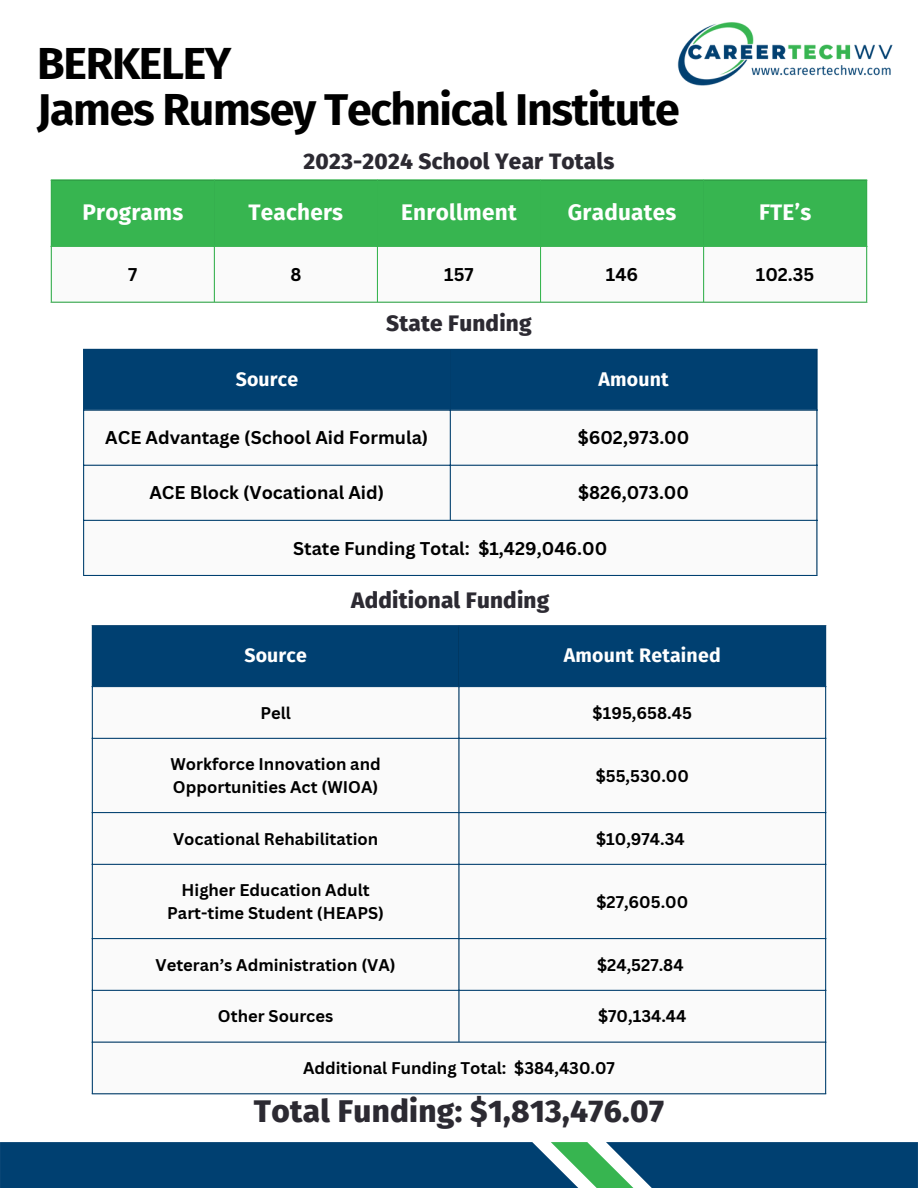
<style>
.page{position:relative;width:918px;height:1188px;background:#fff}
.page>*{position:absolute;margin:0;border:0;box-sizing:border-box;transform-origin:0 0}
.t1{font:700 44.7px/46.2px "Fira Sans";letter-spacing:-.03em;color:#000}
.t2{font:800 31.5px "Fira Sans";letter-spacing:.01em;color:#2c2a32}
.t3{font:800 22.5px "Fira Sans";letter-spacing:.01em;color:#2c2a32}
.t4{font:700 22.5px "Fira Sans";letter-spacing:.01em;color:#fff}
.t5{font:700 19.5px "Fira Sans";letter-spacing:.01em;color:#fff}
.t6{font:700 18px "Canva Sans";color:#000}
.t7{font:700 16.5px "Canva Sans";color:#000}
</style>
<div class="page">
<div style="left:52px;top:181px;width:814px;height:65px;background:#37b550"></div>
<svg style="left:52px;top:247px;width:814px;height:55px"></svg>
<hr style="left:51px;top:181px;width:1px;height:121px;background:#37b550">
<hr style="left:214px;top:181px;width:1px;height:121px;background:#37b550">
<hr style="left:377px;top:181px;width:1px;height:121px;background:#37b550">
<hr style="left:540px;top:181px;width:1px;height:121px;background:#37b550">
<hr style="left:703px;top:181px;width:1px;height:121px;background:#37b550">
<hr style="left:866px;top:181px;width:1px;height:121px;background:#37b550">
<hr style="left:51px;top:179px;width:816px;height:2px;background:#37b550">
<hr style="left:51px;top:246px;width:816px;height:1px;background:#37b550">
<hr style="left:51px;top:302px;width:816px;height:1px;background:#37b550">
<div style="left:84px;top:350px;width:732px;height:60px;background:#004071"></div>
<svg style="left:84px;top:411px;width:732px;height:164px"></svg>
<hr style="left:83px;top:350px;width:1px;height:225px;background:#004071">
<hr style="left:450px;top:350px;width:1px;height:170px;background:#004071">
<hr style="left:816px;top:350px;width:2px;height:225px;background:#004071">
<hr style="left:83px;top:349px;width:735px;height:1px;background:#004071">
<hr style="left:83px;top:410px;width:735px;height:1px;background:#004071">
<hr style="left:83px;top:465px;width:735px;height:1px;background:#004071">
<hr style="left:83px;top:520px;width:735px;height:1px;background:#004071">
<hr style="left:83px;top:575px;width:735px;height:1px;background:#004071">
<div style="left:93px;top:626px;width:732px;height:60px;background:#004071"></div>
<svg style="left:93px;top:687px;width:732px;height:355px"></svg>
<hr style="left:92px;top:626px;width:1px;height:467px;background:#004071">
<hr style="left:458px;top:626px;width:2px;height:416px;background:#004071">
<hr style="left:825px;top:626px;width:1px;height:467px;background:#004071">
<hr style="left:92px;top:625px;width:734px;height:1px;background:#004071">
<hr style="left:92px;top:686px;width:734px;height:1px;background:#004071">
<hr style="left:92px;top:738px;width:734px;height:1px;background:#004071">
<hr style="left:92px;top:812px;width:734px;height:1px;background:#004071">
<hr style="left:92px;top:864px;width:734px;height:1px;background:#004071">
<hr style="left:92px;top:938px;width:734px;height:1px;background:#004071">
<hr style="left:92px;top:990px;width:734px;height:1px;background:#004071">
<hr style="left:92px;top:1042px;width:734px;height:1px;background:#004071">
<hr style="left:92px;top:1093px;width:734px;height:1px;background:#004071">
<svg style="left:0;top:1142px;width:918px;height:46px"></svg>
<img style="left:677px;top:22px;width:216px;height:64px">
<p class="t1" style="left:37px;top:41px;width:644px">BERKELEY<br>James Rumsey Technical Institute</p>
<p class="t3" style="left:303px;top:148px;width:313px">2023-2024 School Year Totals</p>
<p class="t4" style="left:82px;top:199px;width:102px">Programs</p>
<h1 class="t4" style="left:249px;top:199px;width:96px">Teachers</h1>
<p class="t4" style="left:401px;top:199px;width:117px">Enrollment</p>
<p class="t4" style="left:568px;top:199px;width:110px">Graduates</p>
<p class="t4" style="left:759px;top:199px;width:54px">FTE’s</p>
<p class="t6" style="left:128px;top:261px;width:11px">7</p>
<p class="t6" style="left:290px;top:261px;width:13px">8</p>
<p class="t6" style="left:444px;top:261px;width:31px">157</p>
<p class="t6" style="left:606px;top:261px;width:34px">146</p>
<p class="t6" style="left:756px;top:261px;width:60px">102.35</p>
<p class="t3" style="left:386px;top:310px;width:147px">State Funding</p>
<p class="t5" style="left:236px;top:368px;width:64px">Source</p>
<p class="t5" style="left:598px;top:368px;width:72px">Amount</p>
<p class="t6" style="left:105px;top:425px;width:324px">ACE Advantage (School Aid Formula)</p>
<p class="t6" style="left:578px;top:425px;width:113px">$602,973.00</p>
<p class="t6" style="left:149px;top:480px;width:236px">ACE Block (Vocational Aid)</p>
<p class="t6" style="left:578px;top:480px;width:113px">$826,073.00</p>
<p class="t6" style="left:293px;top:535px;width:316px">State Funding Total: $1,429,046.00</p>
<p class="t3" style="left:351px;top:587px;width:200px">Additional Funding</p>
<p class="t5" style="left:244px;top:644px;width:64px">Source</p>
<p class="t5" style="left:564px;top:644px;width:158px">Amount Retained</p>
<p class="t7" style="left:260px;top:701px;width:32px">Pell</p>
<p class="t7" style="left:593px;top:701px;width:101px">$195,658.45</p>
<p class="t7" style="left:171px;top:753px;width:212px">Workforce Innovation and</p>
<p class="t7" style="left:173px;top:775px;width:207px">Opportunities Act (WIOA)</p>
<p class="t7" style="left:596px;top:764px;width:95px">$55,530.00</p>
<p class="t7" style="left:173px;top:827px;width:207px">Vocational Rehabilitation</p>
<p class="t7" style="left:596px;top:827px;width:90px">$10,974.34</p>
<p class="t7" style="left:182px;top:879px;width:190px">Higher Education Adult</p>
<p class="t7" style="left:167px;top:901px;width:218px">Part-time Student (HEAPS)</p>
<p class="t7" style="left:596px;top:890px;width:93px">$27,605.00</p>
<p class="t7" style="left:156px;top:953px;width:242px">Veteran’s Administration (VA)</p>
<p class="t7" style="left:597px;top:953px;width:88px">$24,527.84</p>
<p class="t7" style="left:218px;top:1005px;width:117px">Other Sources</p>
<p class="t7" style="left:598px;top:1005px;width:90px">$70,134.44</p>
<p class="t7" style="left:303px;top:1056px;width:313px">Additional Funding Total: $384,430.07</p>
<p class="t2" style="left:254px;top:1093px;width:412px">Total Funding: $1,813,476.07</p>
</div>
